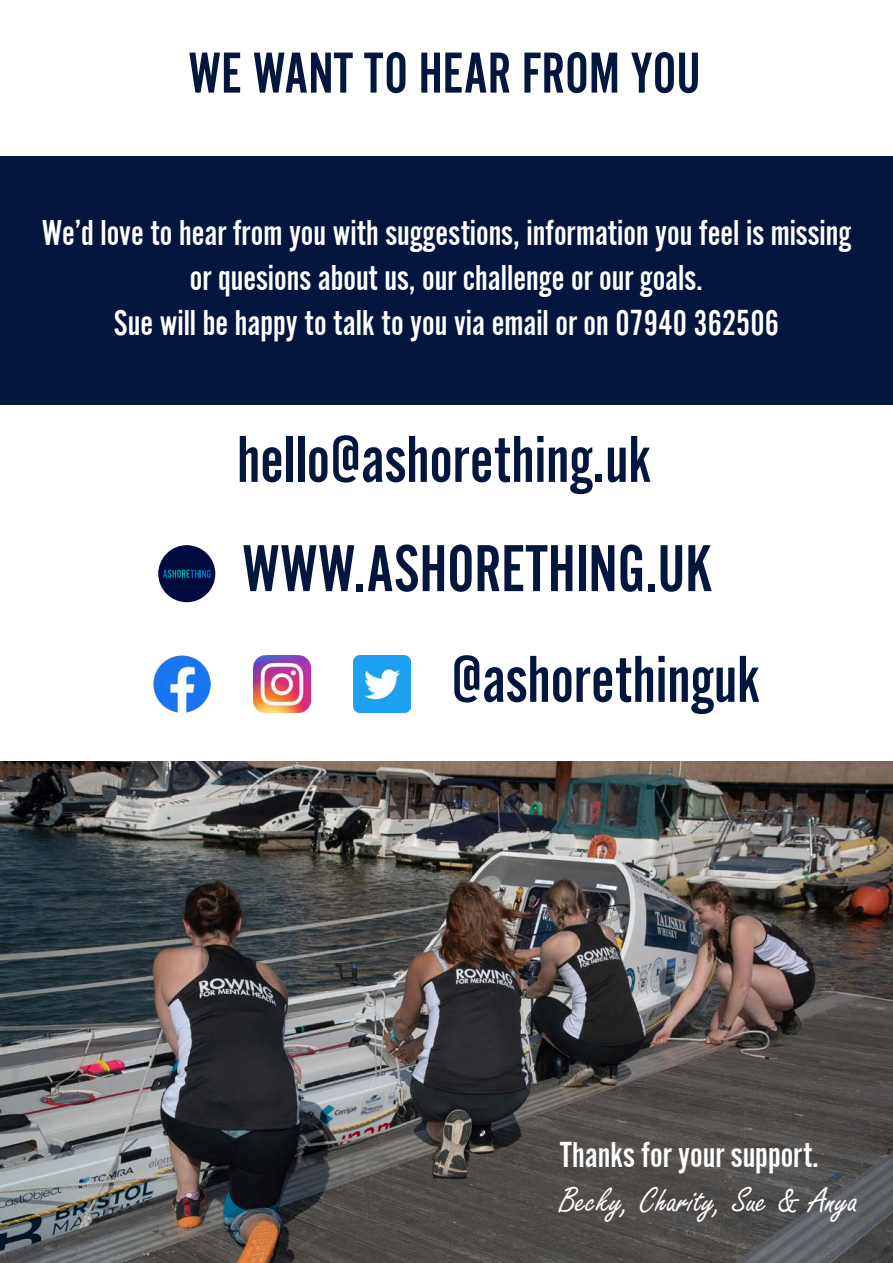
<style>
.page{position:relative;width:893px;height:1263px;background:#03163d}
.page>*{position:absolute;margin:0;border:0;box-sizing:border-box;transform-origin:0 0}
.t1{font:68.85px "Alternate Got No 2 D";color:#03163d}
.t2{font:60px "Alternate Got No 2 D";color:#03163d}
.t3{font:37.5px/45px "Alternate Got No 2 D";color:#fff;text-align:center}
.t4{font:37.5px "Freestyle Script";color:#fff}
</style>
<div class="page">
<div style="left:0;top:0;width:893px;height:155px;background:#fff"></div>
<div style="left:0;top:405px;width:893px;height:359px;background:#fff"></div>
<div style="left:158px;top:545px;width:57px;height:57px;background:#000c40;border-radius:50%"></div>
<svg style="left:163px;top:570px;width:48px;height:8px"></svg>
<img style="left:154px;top:656px;width:56px;height:56px">
<img style="left:254px;top:656px;width:56px;height:56px">
<img style="left:354px;top:656px;width:56px;height:56px">
<img style="left:0;top:761px;width:893px;height:502px">
<p class="t2" style="left:188px;top:42px;width:514px">WE WANT TO HEAR FROM YOU</p>
<p class="t3" style="left:42px;top:210px;width:811px">We’d love to hear from you with suggestions, information you feel is missing or quesions about us, our challenge or our goals.</p>
<p class="t3" style="left:114px;top:300px;width:667px">Sue will be happy to talk to you via email or on 07940 362506</p>
<p class="t1" style="left:237px;top:424px;width:416px">hello@ashorething.uk</p>
<p class="t1" style="left:242px;top:533px;width:472px">WWW.ASHORETHING.UK</p>
<p class="t1" style="left:451px;top:644px;width:311px">@ashorethinguk</p>
<p class="t3" style="left:560px;top:1131px;width:261px">Thanks for your support.</p>
<p class="t4" style="left:560px;top:1180px;width:300px">Becky, Charity, Sue &amp; Anya</p>
</div>
